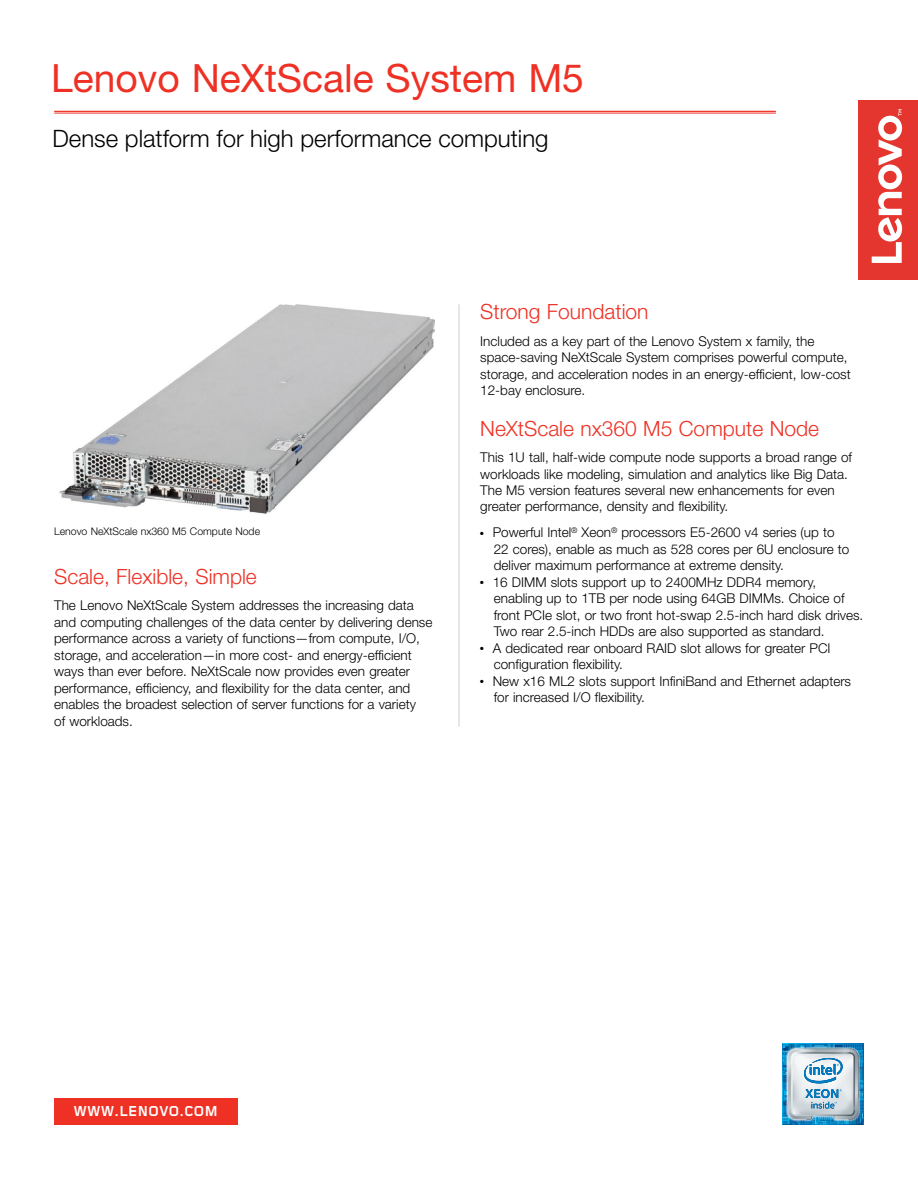
<style>
.page{position:relative;width:918px;height:1188px;background:#fff}
.page>*{position:absolute;margin:0;border:0;box-sizing:border-box;transform-origin:0 0}
.t1{font:39px "Helvetica Neue LT Std";color:#ee3124}
.t2{font:300 24px "Helvetica Neue LT Std";color:#000}
.t3{font:300 21px "Helvetica Neue LT Std";color:#ee3124}
.t4{font:700 15px "Foundry Gridnik";color:#fff}
.t5{font:300 13.5px/16.5px "Helvetica Neue LT Std";color:#000}
.t6{font:300 10.5px "Helvetica Neue LT Std";color:#000}
.t7{font:4.5px "Zapf Dingbats";color:#000}
</style>
<div class="page">
<div style="left:858px;top:100px;width:60px;height:180px;background:#e4352f"></div>
<svg style="left:872px;top:109px;width:30px;height:154px"></svg>
<div style="left:54px;top:1098px;width:184px;height:26px;background:#ee3124"></div>
<img style="left:783px;top:1043px;width:81px;height:81px">
<svg style="left:803px;top:1056px;width:41px;height:53px"></svg>
<hr style="left:54px;top:111px;width:722px;height:1px;background:#ee3124">
<hr style="left:54px;top:113px;width:722px;height:1px;background:#ee3124">
<img style="left:59px;top:304px;width:375px;height:210px">
<hr style="left:459px;top:304px;width:1px;height:423px;background:#d0cfcc">
<h1 class="t1" style="left:51px;top:54px;width:534px">Lenovo NeXtScale System M5</h1>
<h2 class="t2" style="left:53px;top:124px;width:498px">Dense platform for high performance computing</h2>
<p class="t6" style="left:54px;top:525px;width:207px">Lenovo NeXtScale nx360 M5 Compute Node</p>
<h2 class="t3" style="left:54px;top:564px;width:204px">Scale, Flexible, Simple</h2>
<p class="t5" style="left:54px;top:597px;width:380px">The Lenovo NeXtScale System addresses the increasing data and computing challenges of the data center by delivering dense performance across a variety of functions—from compute, I/O, storage, and acceleration—in more cost- and energy- efficient ways than ever before. NeXtScale now provides even greater performance, efficiency, and flexibility for the data center, and enables the broadest selection of server functions for a variety<br>of workloads.</p>
<h2 class="t3" style="left:480px;top:299px;width:170px">Strong Foundation</h2>
<p class="t5" style="left:480px;top:332px;width:372px">Included as a key part of the Lenovo System x family, the space- saving NeXtScale System comprises powerful compute, storage, and acceleration nodes in an energy-efficient, low- cost 12-bay enclosure.</p>
<h2 class="t3" style="left:480px;top:415px;width:340px">NeXtScale nx360 M5 Compute Node</h2>
<p class="t5" style="left:480px;top:449px;width:373px">This 1U tall, half-wide compute node supports a broad range of workloads like modeling, simulation and analytics like Big Data.<br>The M5 version features several new enhancements for even greater performance, density and flexibility.</p>
<p class="t7" style="left:480px;top:531px;width:11px">●● ●</p>
<p class="t5" style="left:493px;top:524px;width:372px">Powerful Intel<sup>®</sup> Xeon<sup>®</sup> processors E5- 2600 v4 series (up to<br>22 cores), enable as much as 528 cores per 6U enclosure to deliver maximum performance at extreme density.<br>16 DIMM slots support up to 2400MHz DDR4 memory, enabling up to 1TB per node using 64GB DIMMs. Choice of front PCIe slot, or two front hot-swap 2.5-inch hard disk drives.<br>Two rear 2.5- inch HDDs are also supported as standard.<br>A dedicated rear onboard RAID slot allows for greater PCI configuration flexibility.<br>New x16 ML2 slots support InfiniBand and Ethernet adapters for increased I/ O flexibility.</p>
<p class="t4" style="left:74px;top:1103px;width:146px">WWW.LENOVO.COM</p>
</div>
